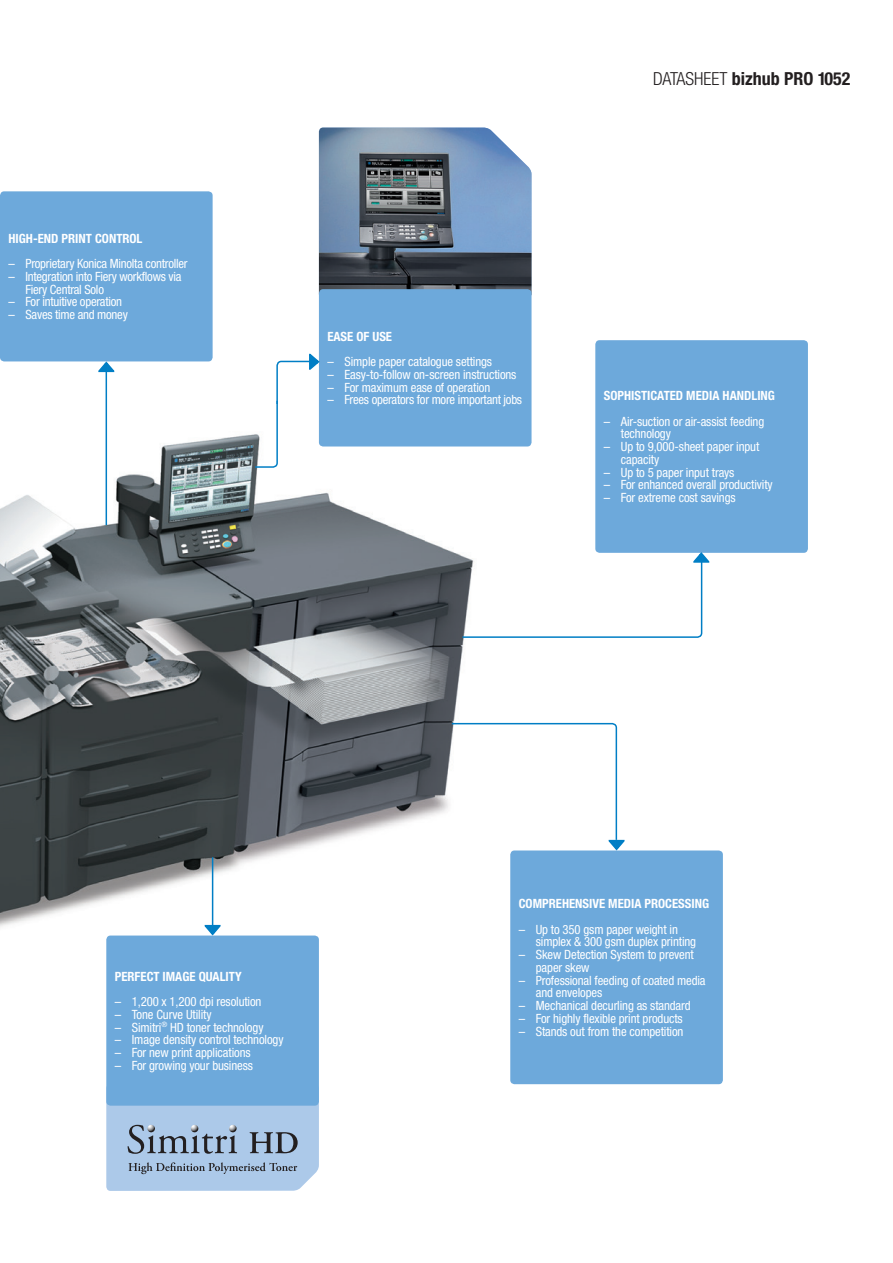
<style>
.page{position:relative;width:893px;height:1263px;background:#fff}
.page>*{position:absolute;margin:0;border:0;box-sizing:border-box;transform-origin:0 0}
.t1{font:700 condensed 18px "Helvetica Neue LTW1 G";color:#231f20}
.Bro_Inside_CHART_INF{font:condensed 12.75px/12.8px "Helvetica Neue LTW1 G";letter-spacing:-.01em;color:#fff}
.Bro_Inside_CHART_INF-2{font:700 condensed 12.75px "Helvetica Neue LTW1 G";color:#fff}
.s1{font-weight:300}
</style>
<div class="page">
<img style="left:0;top:391px;width:521px;height:536px">
<div style="left:0;top:191px;width:213px;height:170px;background:#6da9db;border-radius:4px"></div>
<img style="left:319px;top:128px;width:212px;height:163px">
<div style="left:319px;top:289px;width:212px;height:157px;background:#6da9db;border-radius:4px"></div>
<div style="left:595px;top:340px;width:213px;height:213px;background:#6da9db;border-radius:4px"></div>
<div style="left:510px;top:850px;width:213px;height:234px;background:#6da9db;border-radius:4px"></div>
<svg style="left:461px;top:550px;width:249px;height:89px"></svg>
<svg style="left:450px;top:722px;width:175px;height:130px"></svg>
<hr style="left:106px;top:369px;width:1px;height:156px;background:#007ec5">
<svg style="left:98px;top:361px;width:17px;height:12px"></svg>
<svg style="left:254px;top:353px;width:68px;height:115px"></svg>
<hr style="left:212px;top:857px;width:1px;height:71px;background:#007ec5">
<svg style="left:204px;top:924px;width:17px;height:11px"></svg>
<div style="left:106px;top:935px;width:213px;height:171px;background:#6da9db;border-radius:4px"></div>
<svg style="left:106px;top:1084px;width:213px;height:107px"></svg>
<p class="Bro_Inside_CHART_INF-2" style="left:9px;top:231px;width:135px">HIGH-END PRINT CONTROL</p>
<p class="Bro_Inside_CHART_INF" style="left:9px;top:257px;width:181px">– Proprietary Konica Minolta controller</p>
<p class="Bro_Inside_CHART_INF" style="left:26px;top:270px;width:157px;text-indent:-17px">– Integration into Fiery workflows via<br>Fiery Central Solo</p>
<p class="Bro_Inside_CHART_INF" style="left:9px;top:296px;width:115px">– For intuitive operation</p>
<p class="Bro_Inside_CHART_INF" style="left:9px;top:308px;width:121px">– Saves time and money</p>
<h1 class="t1" style="left:653px;top:68px;width:199px"><span class="s1">DATASHEET</span> bizhub PRO 1052</h1>
<p class="Bro_Inside_CHART_INF-2" style="left:327px;top:328px;width:66px">EASE OF USE</p>
<p class="Bro_Inside_CHART_INF" style="left:327px;top:355px;width:166px">– Simple paper catalogue settings</p>
<p class="Bro_Inside_CHART_INF" style="left:327px;top:368px;width:191px">– Easy-to-follow on-screen instructions</p>
<p class="Bro_Inside_CHART_INF" style="left:327px;top:381px;width:164px">– For maximum ease of operation</p>
<p class="Bro_Inside_CHART_INF" style="left:327px;top:393px;width:196px">– Frees operators for more important jobs</p>
<p class="Bro_Inside_CHART_INF-2" style="left:604px;top:388px;width:173px">SOPHISTICATED MEDIA HANDLING</p>
<p class="Bro_Inside_CHART_INF" style="left:621px;top:415px;width:145px;text-indent:-17px">– Air-suction or air-assist feeding technology</p>
<p class="Bro_Inside_CHART_INF" style="left:621px;top:440px;width:140px;text-indent:-17px">– Up to 9,000-sheet paper input capacity</p>
<p class="Bro_Inside_CHART_INF" style="left:604px;top:466px;width:132px">– Up to 5 paper input trays</p>
<p class="Bro_Inside_CHART_INF" style="left:604px;top:478px;width:170px">– For enhanced overall productivity</p>
<p class="Bro_Inside_CHART_INF" style="left:604px;top:491px;width:133px">– For extreme cost savings</p>
<p class="Bro_Inside_CHART_INF-2" style="left:115px;top:968px;width:128px">PERFECT IMAGE QUALITY</p>
<p class="Bro_Inside_CHART_INF" style="left:115px;top:995px;width:148px">– 1,200 x 1,200 dpi resolution</p>
<p class="Bro_Inside_CHART_INF" style="left:115px;top:1008px;width:98px">– Tone Curve Utility</p>
<p class="Bro_Inside_CHART_INF" style="left:115px;top:1021px;width:150px">– Simitri<sup>®</sup> HD toner technology</p>
<p class="Bro_Inside_CHART_INF" style="left:115px;top:1033px;width:170px">– Image density control technology</p>
<p class="Bro_Inside_CHART_INF" style="left:115px;top:1046px;width:137px">– For new print applications</p>
<p class="Bro_Inside_CHART_INF" style="left:115px;top:1059px;width:140px">– For growing your business</p>
<p class="Bro_Inside_CHART_INF-2" style="left:519px;top:896px;width:192px">COMPREHENSIVE MEDIA PROCESSING</p>
<p class="Bro_Inside_CHART_INF" style="left:536px;top:923px;width:162px;text-indent:-17px">– Up to 350 gsm paper weight in simplex &amp; 300 gsm duplex printing</p>
<p class="Bro_Inside_CHART_INF" style="left:536px;top:948px;width:160px;text-indent:-17px">– Skew Detection System to prevent paper skew</p>
<p class="Bro_Inside_CHART_INF" style="left:536px;top:974px;width:171px;text-indent:-17px">– Professional feeding of coated media and envelopes</p>
<p class="Bro_Inside_CHART_INF" style="left:519px;top:999px;width:173px">– Mechanical decurling as standard</p>
<p class="Bro_Inside_CHART_INF" style="left:519px;top:1012px;width:166px">– For highly flexible print products</p>
<p class="Bro_Inside_CHART_INF" style="left:519px;top:1025px;width:166px">– Stands out from the competition</p>
</div>
